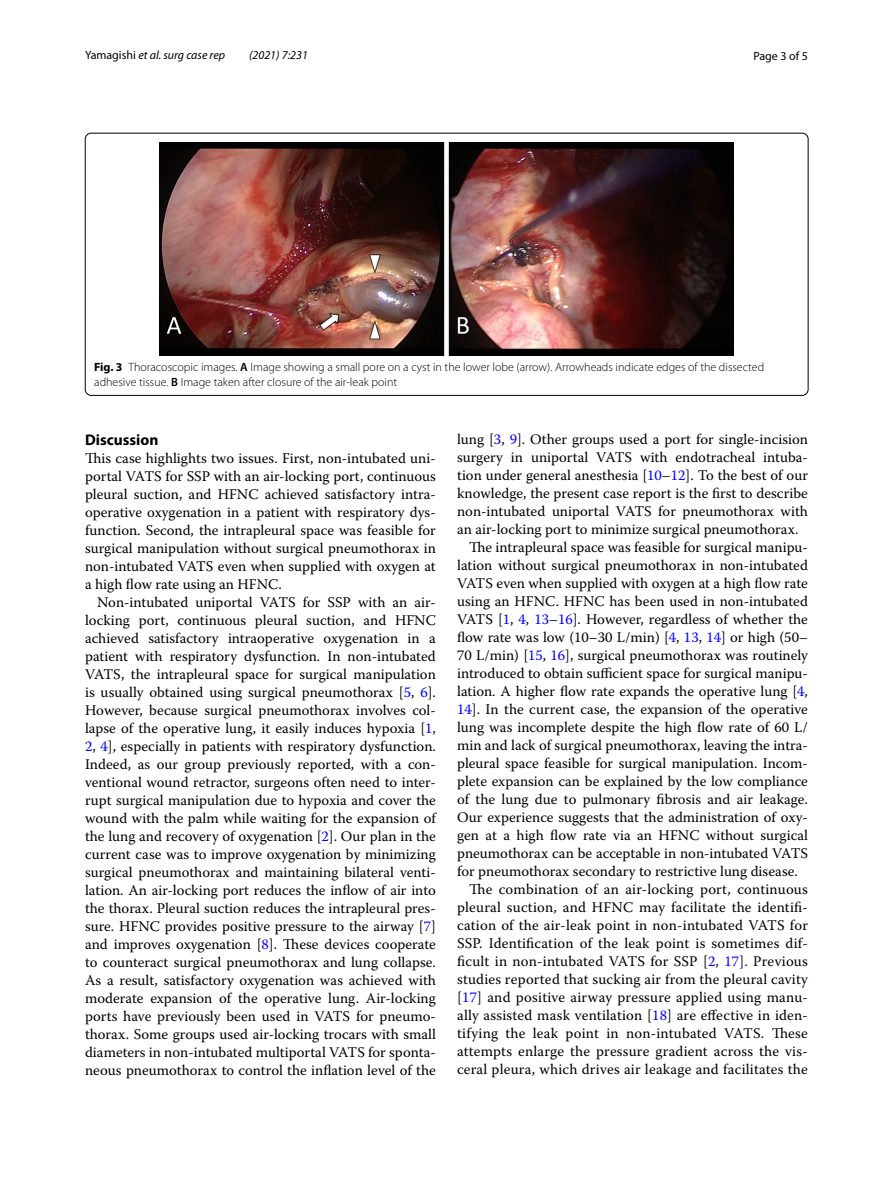
<style>
.page{position:relative;width:893px;height:1187px;background:#fff}
.page>*{position:absolute;margin:0;border:0;box-sizing:border-box;transform-origin:0 0}
.t1{font:700 15.45px "Myriad Pro";color:#000}
.t2{font:14.7px/18px "Warnock Pro";color:#000;text-align:justify}
.t3{font:300 12px/15px "Myriad Pro";color:#000}
.t4{font:italic 12px "Myriad Pro";color:#000}
.t5{font:12px "Myriad Pro";color:#000}
.s1{font-style:normal}
.s2{font-weight:700}
.s3{font-weight:600}
.s4{color:#00f}
</style>
<div class="page">
<img style="left:160px;top:142px;width:574px;height:214px">
<div style="left:85px;top:133px;width:723px;height:262px;border:1px solid #000;border-radius:6px"></div>
<p class="t4" style="left:85px;top:48px;width:142px"><span class="s1">Yamagishi</span> et al. surg case rep</p>
<p class="t4" style="left:249px;top:48px;width:60px">(2021) 7:231</p>
<p class="t5" style="left:753px;top:48px;width:56px">Page 3 of 5</p>
<p class="t3" style="left:94px;top:359px;width:671px"><span class="s2">Fig. 3</span> Thoracoscopic images. <span class="s3">A</span> Image showing a small pore on a cyst in the lower lobe (arrow). Arrowheads indicate edges of the dissected adhesive tissue. <span class="s3">B</span> Image taken after closure of the air-leak point</p>
<p class="t1" style="left:85px;top:429px;width:75px">Discussion</p>
<p class="t2" style="left:85px;top:448px;width:352px">This case highlights two issues. First, non-intubated uni&shy;portal VATS for SSP with an air-locking port, continuous pleural suction, and HFNC achieved satisfactory intra&shy;operative oxygenation in a patient with respiratory dys&shy;function. Second, the intrapleural space was feasible for surgical manipulation without surgical pneumothorax in non-intubated VATS even when supplied with oxygen at a high flow rate using an HFNC.</p>
<p class="t2" style="left:85px;top:592px;width:352px;text-indent:12px">Non-intubated uniportal VATS for SSP with an air&shy;locking port, continuous pleural suction, and HFNC achieved satisfactory intraoperative oxygenation in a patient with respiratory dysfunction. In non-intubated VATS, the intrapleural space for surgical manipulation is usually obtained using surgical pneumothorax [<span class="s4">5</span>, <span class="s4">6</span>].<br>However, because surgical pneumothorax involves col&shy;lapse of the operative lung, it easily induces hypoxia [<span class="s4">1</span>, <span class="s4">2</span>, <span class="s4">4</span>], especially in patients with respiratory dysfunction.<br>Indeed, as our group previously reported, with a con&shy;ventional wound retractor, surgeons often need to inter&shy;rupt surgical manipulation due to hypoxia and cover the wound with the palm while waiting for the expansion of the lung and recovery of oxygenation [<span class="s4">2</span>]. Our plan in the current case was to improve oxygenation by minimizing surgical pneumothorax and maintaining bilateral venti&shy;lation. An air-locking port reduces the inflow of air into the thorax. Pleural suction reduces the intrapleural pres&shy;sure. HFNC provides positive pressure to the airway [<span class="s4">7</span>] and improves oxygenation [<span class="s4">8</span>]. These devices cooperate to counteract surgical pneumothorax and lung collapse.<br>As a result, satisfactory oxygenation was achieved with moderate expansion of the operative lung. Air-locking ports have previously been used in VATS for pneumo&shy;thorax. Some groups used air-locking trocars with small diameters in non-intubated multiportal VATS for sponta&shy;neous pneumothorax to control the inflation level of the</p>
<p class="t2" style="left:457px;top:430px;width:352px">lung [<span class="s4">3</span>, <span class="s4">9</span>]. Other groups used a port for single-incision</p>
<p class="t2" style="left:457px;top:448px;width:352px">surgery in uniportal VATS with endotracheal intuba-</p>
<p class="t2" style="left:457px;top:466px;width:352px">tion under general anesthesia [<span class="s4">10</span>–<span class="s4">12</span>]. To the best of our</p>
<p class="t2" style="left:457px;top:484px;width:352px">knowledge, the present case report is the first to describe</p>
<p class="t2" style="left:457px;top:502px;width:352px">non-intubated uniportal VATS for pneumothorax with</p>
<p class="t2" style="left:457px;top:520px;width:343px">an air-locking port to minimize surgical pneumothorax.</p>
<p class="t2" style="left:469px;top:538px;width:340px">The intrapleural space was feasible for surgical manipu-</p>
<p class="t2" style="left:457px;top:556px;width:352px">lation without surgical pneumothorax in non-intubated</p>
<p class="t2" style="left:457px;top:574px;width:352px">VATS even when supplied with oxygen at a high flow rate</p>
<p class="t2" style="left:457px;top:592px;width:352px">using an HFNC. HFNC has been used in non-intubated</p>
<p class="t2" style="left:457px;top:610px;width:352px">VATS [<span class="s4">1</span>, <span class="s4">4</span>, <span class="s4">13</span>–<span class="s4">16</span>]. However, regardless of whether the</p>
<p class="t2" style="left:457px;top:628px;width:352px">flow rate was low (10–30 L/min) [<span class="s4">4</span>, <span class="s4">13</span>, <span class="s4">14</span>] or high (50–</p>
<p class="t2" style="left:457px;top:646px;width:352px">70 L/min) [<span class="s4">15</span>, <span class="s4">16</span>], surgical pneumothorax was routinely</p>
<p class="t2" style="left:457px;top:664px;width:352px">introduced to obtain sufficient space for surgical manipu-</p>
<p class="t2" style="left:457px;top:682px;width:352px">lation. A higher flow rate expands the operative lung [<span class="s4">4</span>,</p>
<p class="t2" style="left:457px;top:700px;width:352px"><span class="s4">14</span>]. In the current case, the expansion of the operative</p>
<p class="t2" style="left:457px;top:718px;width:352px">lung was incomplete despite the high flow rate of 60 L/</p>
<p class="t2" style="left:457px;top:736px;width:352px">min and lack of surgical pneumothorax, leaving the intra-</p>
<p class="t2" style="left:457px;top:754px;width:352px">pleural space feasible for surgical manipulation. Incom-</p>
<p class="t2" style="left:457px;top:772px;width:352px">plete expansion can be explained by the low compliance</p>
<p class="t2" style="left:457px;top:790px;width:352px">of the lung due to pulmonary fibrosis and air leakage.</p>
<p class="t2" style="left:457px;top:808px;width:352px">Our experience suggests that the administration of oxy-</p>
<p class="t2" style="left:457px;top:826px;width:352px">gen at a high flow rate via an HFNC without surgical</p>
<p class="t2" style="left:457px;top:844px;width:352px">pneumothorax can be acceptable in non-intubated VATS</p>
<p class="t2" style="left:457px;top:862px;width:342px">for pneumothorax secondary to restrictive lung disease.</p>
<p class="t2" style="left:469px;top:880px;width:340px">The combination of an air-locking port, continuous</p>
<p class="t2" style="left:457px;top:898px;width:352px">pleural suction, and HFNC may facilitate the identifi-</p>
<p class="t2" style="left:457px;top:916px;width:352px">cation of the air-leak point in non-intubated VATS for</p>
<p class="t2" style="left:457px;top:934px;width:352px">SSP. Identification of the leak point is sometimes dif-</p>
<p class="t2" style="left:457px;top:952px;width:352px">ficult in non-intubated VATS for SSP [<span class="s4">2</span>, <span class="s4">17</span>]. Previous</p>
<p class="t2" style="left:457px;top:970px;width:352px">studies reported that sucking air from the pleural cavity</p>
<p class="t2" style="left:457px;top:988px;width:352px">[<span class="s4">17</span>] and positive airway pressure applied using manu-</p>
<p class="t2" style="left:457px;top:1006px;width:352px">ally assisted mask ventilation [<span class="s4">18</span>] are effective in iden-</p>
<p class="t2" style="left:457px;top:1024px;width:352px">tifying the leak point in non-intubated VATS. These</p>
<p class="t2" style="left:457px;top:1042px;width:352px">attempts enlarge the pressure gradient across the vis-</p>
<p class="t2" style="left:457px;top:1060px;width:352px">ceral pleura, which drives air leakage and facilitates the</p>
</div>
